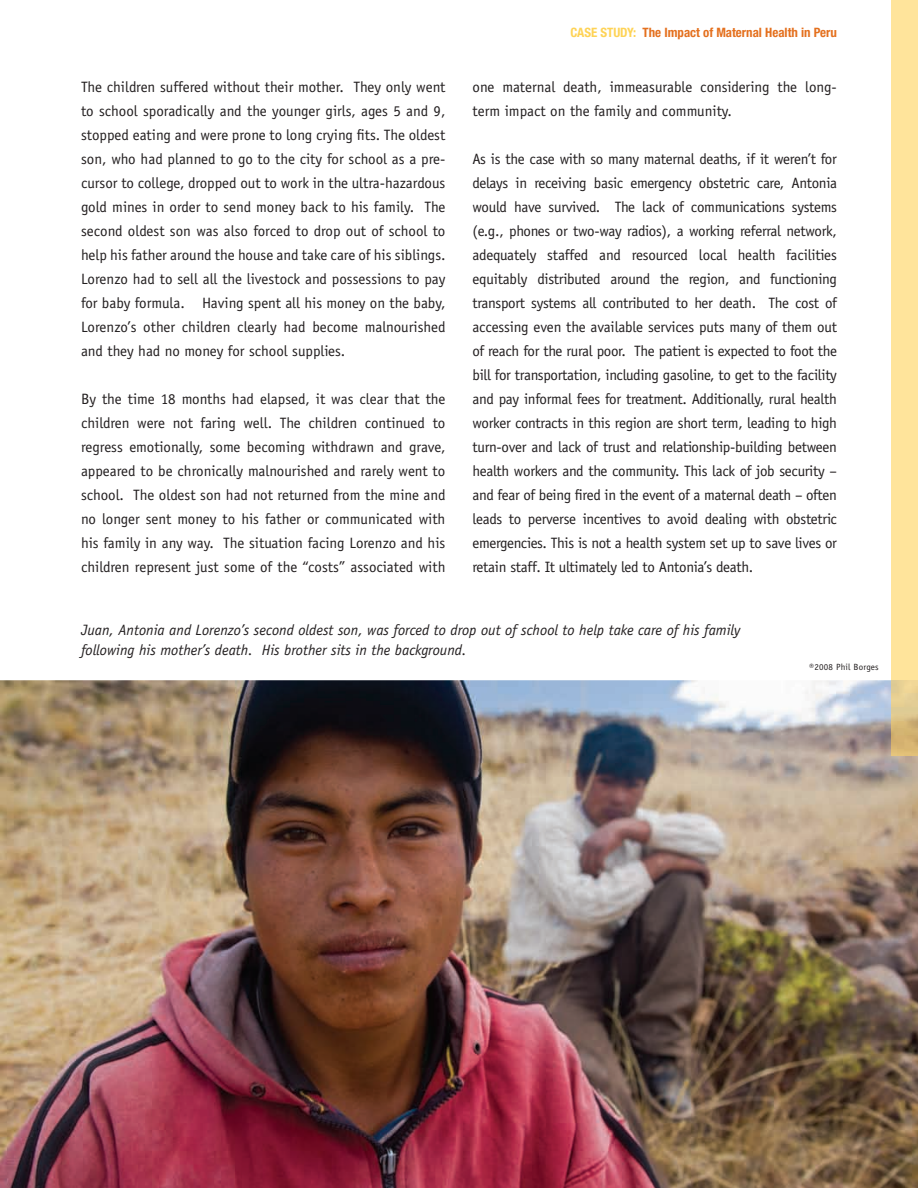
<style>
.page{position:relative;width:918px;height:1188px;background:#fff}
.page>*{position:absolute;margin:0;border:0;box-sizing:border-box;transform-origin:0 0}
.t1{font:15px/24px "Officina Sans";color:#231f20;text-align:justify}
.t2{font:italic 15px/19.5px "Officina Sans";color:#231f20}
.t3{font:700 condensed 12.9px "Helvetica Neue";color:#e4701e}
.t4{font:9px "Officina Sans";letter-spacing:.02em;color:#231f20}
.s1{color:#fed356}
</style>
<div class="page">
<img style="left:0;top:680px;width:918px;height:508px">
<div style="left:891px;top:0;width:27px;height:680px;background:#ffe49b"></div>
<img style="left:891px;top:680px;width:27px;height:76px">
<p class="t1" style="left:81px;top:75px;width:366px">The children suffered without their mother. They only went to school sporadically and the younger girls, ages 5 and 9, stopped eating and were prone to long crying fits. The oldest son, who had planned to go to the city for school as a pre&shy;cursor to college, dropped out to work in the ultra-hazardous gold mines in order to send money back to his family. The second oldest son was also forced to drop out of school to help his father around the house and take care of his siblings.<br>Lorenzo had to sell all the livestock and possessions to pay for baby formula. Having spent all his money on the baby, Lorenzo’s other children clearly had become malnourished and they had no money for school supplies.</p>
<p class="t1" style="left:81px;top:387px;width:366px">By the time 18 months had elapsed, it was clear that the children were not faring well. The children continued to regress emotionally, some becoming withdrawn and grave, appeared to be chronically malnourished and rarely went to school. The oldest son had not returned from the mine and no longer sent money to his father or communicated with his family in any way. The situation facing Lorenzo and his children represent just some of the “costs” associated with</p>
<p class="t3" style="left:570px;top:25px;width:268px"><span class="s1">CASE STUDY:</span> The Impact of Maternal Health in Peru</p>
<p class="t1" style="left:472px;top:75px;width:366px">one maternal death, immeasurable considering the long&shy;term impact on the family and community.</p>
<p class="t1" style="left:472px;top:147px;width:366px">As is the case with so many maternal deaths, if it weren’t for delays in receiving basic emergency obstetric care, Antonia would have survived. The lack of communications systems (e.g., phones or two-way radios), a working referral network, adequately staffed and resourced local health facilities equitably distributed around the region, and functioning transport systems all contributed to her death. The cost of accessing even the available services puts many of them out of reach for the rural poor. The patient is expected to foot the bill for transportation, including gasoline, to get to the facility and pay informal fees for treatment. Additionally, rural health worker contracts in this region are short term, leading to high turn-over and lack of trust and relationship-building between health workers and the community. This lack of job security – and fear of being fired in the event of a maternal death – often leads to perverse incentives to avoid dealing with obstetric emergencies. This is not a health system set up to save lives or retain staff. It ultimately led to Antonia’s death.</p>
<p class="t2" style="left:81px;top:620px;width:661px">Juan, Antonia and Lorenzo’s second oldest son, was forced to drop out of school to help take care of his family following his mother’s death. His brother sits in the background.</p>
<p class="t4" style="left:809px;top:661px;width:71px">®2008 Phil Borges</p>
</div>
